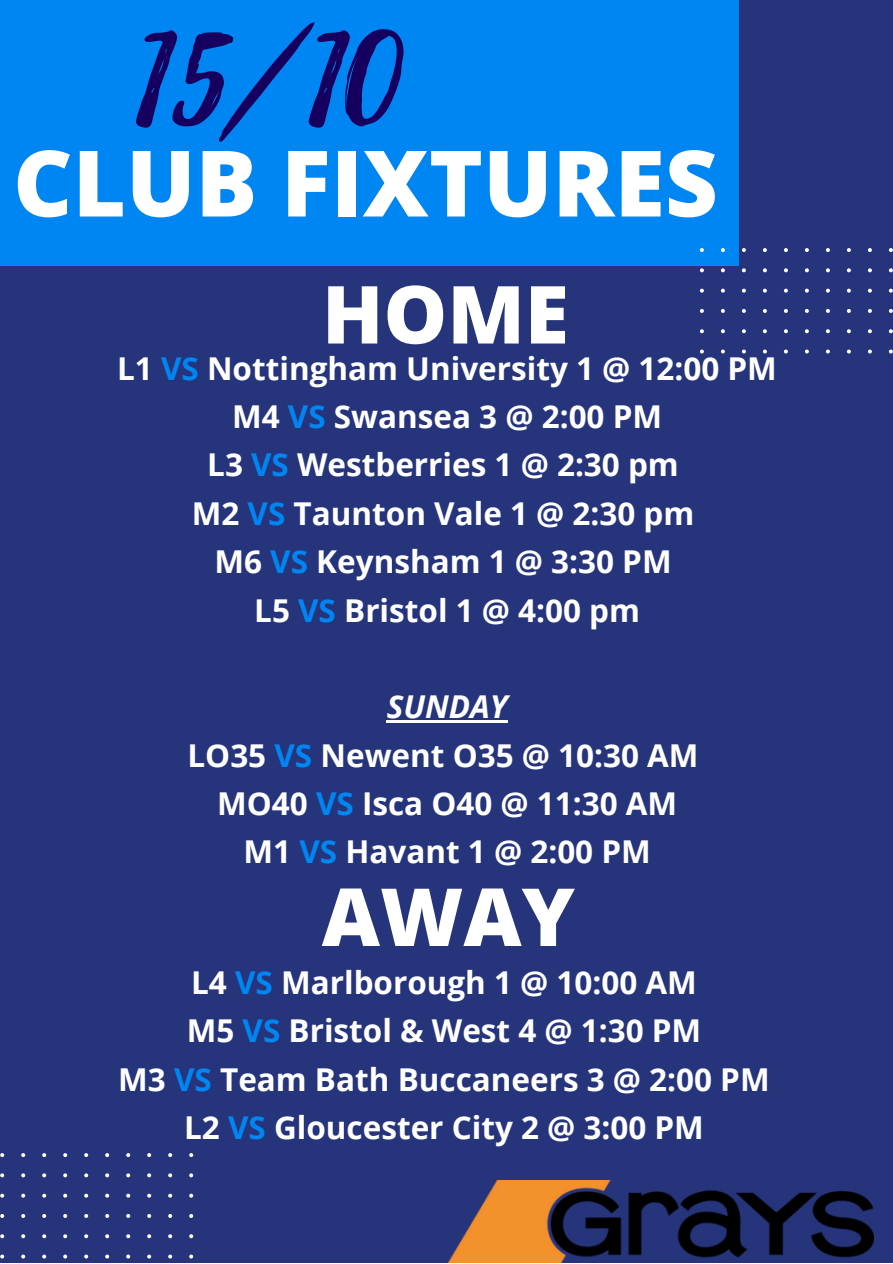
<style>
.page{position:relative;width:893px;height:1264px;background:#fff}
.page>*{position:absolute;margin:0;border:0;box-sizing:border-box;transform-origin:0 0}
.t1{font:151.65px "Playlist Script";color:#150060}
.t2{font:800 91.65px "Open Sans";color:#fff}
.t3{font:800 80.25px "Open Sans";color:#fff}
.t4{font:800 80.1px "Open Sans";color:#fff}
.t5{font:700 31.5px/48.3px "Open Sans";color:#fff;text-align:center}
.s1{color:#0086f2}
.s2{font-style:italic}
</style>
<div class="page">
<div style="left:0;top:0;width:892px;height:1262px;background:#26347b"></div>
<div style="left:0;top:0;width:739px;height:265px;background:#0086f2"></div>
<svg style="left:699px;top:248px;width:193px;height:105px"></svg>
<hr style="left:387px;top:720px;width:121px;height:2px;background:#fff">
<img style="left:448px;top:1180px;width:425px;height:82px">
<svg style="left:0;top:1153px;width:193px;height:105px"></svg>
<h1 class="t1" style="left:133px;top:-44px;width:270px">15/10</h1>
<h2 class="t2" style="left:13px;top:119px;width:706px">CLUB FIXTURES</h2>
<h3 class="t4" style="left:322px;top:258px;width:248px">HOME</h3>
<p class="t5" style="left:117px;top:343px;width:661px">L1 <span class="s1">VS</span> Nottingham University 1 @ 12:00 PM<br>M4 <span class="s1">VS</span> Swansea 3 @ 2:00 PM<br>L3 <span class="s1">VS</span> Westberries 1 @ 2:30 pm<br>M2 <span class="s1">VS</span> Taunton Vale 1 @ 2:30 pm<br>M6 <span class="s1">VS</span> Keynsham 1 @ 3:30 PM<br>L5 <span class="s1">VS</span> Bristol 1 @ 4:00 pm</p>
<p class="t5" style="left:187px;top:682px;width:512px"><span class="s2">SUNDAY<br></span>LO35 <span class="s1">VS</span> Newent O35 @ 10:30 AM<br>MO40 <span class="s1">VS</span> Isca O40 @ 11:30 AM<br>M1 <span class="s1">VS</span> Havant 1 @ 2:00 PM</p>
<h3 class="t3" style="left:322px;top:860px;width:254px">AWAY</h3>
<p class="t5" style="left:118px;top:957px;width:653px">L4 <span class="s1">VS</span> Marlborough 1 @ 10:00 AM<br>M5 <span class="s1">VS</span> Bristol &amp; West 4 @ 1:30 PM<br>M3 <span class="s1">VS</span> Team Bath Buccaneers 3 @ 2:00 PM<br>L2 <span class="s1">VS</span> Gloucester City 2 @ 3:00 PM</p>
</div>
